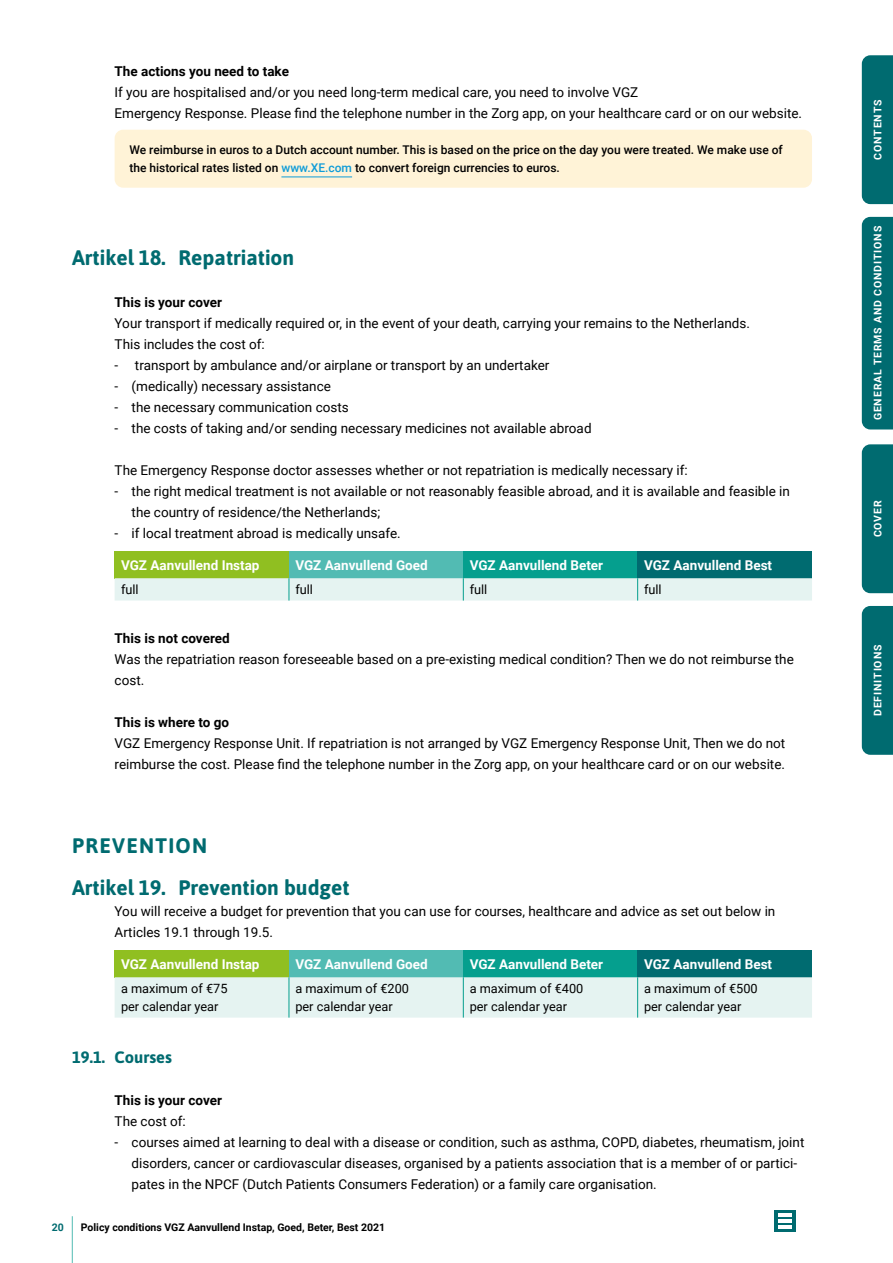
<style>
.page{position:relative;width:893px;height:1263px;background:#fff}
.page>*{position:absolute;margin:0;border:0;box-sizing:border-box;transform-origin:0 0}
.t1{font:700 21px/42px "Asap";color:#006b70}
.t2{font:700 16.5px "Asap";color:#006b70}
.t3{font:13.5px/21px "Roboto";color:#000}
.t4{font:700 13.5px "Roboto";color:#fff}
.t5{font:700 13.5px "Roboto";color:#000}
.t6{font:12.75px/18px "Roboto";color:#000}
.t7{font:500 12px/18px "Roboto";color:#000}
.t8{font:700 10.5px "Roboto";color:#000}
.t9{font:700 10.5px "Roboto";letter-spacing:.085em;color:#fff}
.t10{font:700 10.5px "Roboto";color:#006b70}
.s1{color:#0f9cd8}
</style>
<div class="page">
<hr style="left:72px;top:1216px;width:1px;height:47px;background:#52bbb3">
<svg style="left:774px;top:1210px;width:21px;height:22px"></svg>
<svg style="left:778px;top:1214px;width:13px;height:14px"></svg>
<div style="left:115px;top:551px;width:174px;height:27px;background:#90bf21"></div>
<div style="left:289px;top:551px;width:174px;height:27px;background:#52bbb3"></div>
<div style="left:463px;top:551px;width:175px;height:27px;background:#059f8e"></div>
<div style="left:638px;top:551px;width:174px;height:27px;background:#006b70"></div>
<div style="left:115px;top:578px;width:697px;height:22px;background:#e5f3f1"></div>
<div style="left:115px;top:950px;width:174px;height:27px;background:#90bf21"></div>
<div style="left:289px;top:950px;width:174px;height:27px;background:#52bbb3"></div>
<div style="left:463px;top:950px;width:175px;height:27px;background:#059f8e"></div>
<div style="left:638px;top:950px;width:174px;height:27px;background:#006b70"></div>
<div style="left:115px;top:977px;width:697px;height:40px;background:#e5f3f1"></div>
<hr style="left:463px;top:977px;width:1px;height:40px;background:#059f8e">
<hr style="left:289px;top:977px;width:1px;height:40px;background:#059f8e">
<hr style="left:637px;top:977px;width:1px;height:40px;background:#059f8e">
<div style="left:115px;top:130px;width:697px;height:58px;background:#fff3d7;border-radius:9px"></div>
<hr style="left:281px;top:177px;width:71px;height:1px;background:#0f9cd8">
<div style="left:862px;top:606px;width:31px;height:149px;background:#006b70"></div>
<div style="left:862px;top:217px;width:31px;height:212px;background:#006b70"></div>
<div style="left:862px;top:444px;width:31px;height:149px;background:#006b70"></div>
<div style="left:862px;top:55px;width:31px;height:149px;background:#006b70"></div>
<p class="t5" style="left:115px;top:62px;width:176px">The actions you need to take</p>
<p class="t3" style="left:115px;top:81px;width:689px">If you are hospitalised and/or you need long-term medical care, you need to involve VGZ<br>Emergency Response. Please find the telephone number in the Zorg app, on your healthcare card or on our website.</p>
<p class="t7" style="left:129px;top:141px;width:655px">We reimburse in euros to a Dutch account number. This is based on the price on the day you were treated. We make use of the historical rates listed on <span class="s1">www.XE.com</span> to convert foreign currencies to euros.</p>
<h1 class="t1" style="left:72px;top:236px;width:224px">Artikel 18. Repatriation</h1>
<p class="t5" style="left:115px;top:293px;width:109px">This is your cover</p>
<p class="t3" style="left:115px;top:312px;width:637px">Your transport if medically required or, in the event of your death, carrying your remains to the Netherlands.<br>This includes the cost of:</p>
<p class="t3" style="left:115px;top:354px;width:436px">- transport by ambulance and/or airplane or transport by an undertaker</p>
<p class="t3" style="left:115px;top:376px;width:218px">- (medically) necessary assistance</p>
<p class="t3" style="left:115px;top:397px;width:236px">- the necessary communication costs</p>
<p class="t3" style="left:115px;top:418px;width:478px">- the costs of taking and/or sending necessary medicines not available abroad</p>
<p class="t3" style="left:115px;top:460px;width:575px">The Emergency Response doctor assesses whether or not repatriation is medically necessary if:</p>
<p class="t3" style="left:132px;top:481px;width:660px;text-indent:-17px">- the right medical treatment is not available or not reasonably feasible abroad, and it is available and feasible in the country of residence/the Netherlands;</p>
<p class="t3" style="left:115px;top:523px;width:288px">- if local treatment abroad is medically unsafe.</p>
<p class="t4" style="left:121px;top:555px;width:140px">VGZ Aanvullend Instap</p>
<p class="t4" style="left:295px;top:555px;width:134px">VGZ Aanvullend Goed</p>
<p class="t4" style="left:470px;top:555px;width:135px">VGZ Aanvullend Beter</p>
<p class="t4" style="left:644px;top:555px;width:130px">VGZ Aanvullend Best</p>
<p class="t6" style="left:121px;top:580px;width:19px">full</p>
<p class="t6" style="left:295px;top:580px;width:19px">full</p>
<p class="t6" style="left:470px;top:580px;width:19px">full</p>
<p class="t6" style="left:644px;top:580px;width:19px">full</p>
<p class="t5" style="left:115px;top:629px;width:117px">This is not covered</p>
<p class="t3" style="left:115px;top:648px;width:681px">Was the repatriation reason foreseeable based on a pre-existing medical condition? Then we do not reimburse the cost.</p>
<p class="t5" style="left:115px;top:713px;width:116px">This is where to go</p>
<p class="t3" style="left:115px;top:732px;width:672px">VGZ Emergency Response Unit. If repatriation is not arranged by VGZ Emergency Response Unit, Then we do not reimburse the cost. Please find the telephone number in the Zorg app, on your healthcare card or on our website.</p>
<h1 class="t1" style="left:72px;top:824px;width:279px">PREVENTION<br>Artikel 19. Prevention budget</h1>
<p class="t3" style="left:115px;top:900px;width:662px">You will receive a budget for prevention that you can use for courses, healthcare and advice as set out below in<br>Articles 19.1 through 19.5.</p>
<p class="t4" style="left:121px;top:954px;width:140px">VGZ Aanvullend Instap</p>
<p class="t4" style="left:295px;top:954px;width:134px">VGZ Aanvullend Goed</p>
<p class="t4" style="left:470px;top:954px;width:135px">VGZ Aanvullend Beter</p>
<p class="t4" style="left:644px;top:954px;width:130px">VGZ Aanvullend Best</p>
<p class="t6" style="left:121px;top:979px;width:108px">a maximum of €75 per calendar year</p>
<p class="t6" style="left:295px;top:979px;width:115px">a maximum of €200 per calendar year</p>
<p class="t6" style="left:470px;top:979px;width:115px">a maximum of €400 per calendar year</p>
<p class="t6" style="left:644px;top:979px;width:115px">a maximum of €500 per calendar year</p>
<p class="t2" style="left:72px;top:1046px;width:101px">19.1. Courses</p>
<p class="t5" style="left:115px;top:1091px;width:109px">This is your cover</p>
<p class="t3" style="left:115px;top:1110px;width:73px">The cost of:</p>
<p class="t3" style="left:132px;top:1131px;width:674px;text-indent:-17px">- courses aimed at learning to deal with a disease or condition, such as asthma, COPD, diabetes, rheumatism, joint disorders, cancer or cardiovascular diseases, organised by a patients association that is a member of or partici&shy;pates in the NPCF (Dutch Patients Consumers Federation) or a family care organisation.</p>
<p class="t10" style="left:52px;top:1220px;width:14px">20</p>
<p class="t8" style="left:81px;top:1220px;width:306px">Policy conditions VGZ Aanvullend Instap, Goed, Beter, Best 2021</p>
<p class="t9" style="left:870px;top:160px;width:62px;rotate:-90deg">CONTENTS</p>
<p class="t9" style="left:870px;top:420px;width:196px;rotate:-90deg">GENERAL TERMS AND CONDITIONS</p>
<p class="t9" style="left:870px;top:537px;width:39px;rotate:-90deg">COVER</p>
<p class="t9" style="left:870px;top:716px;width:73px;rotate:-90deg">DEFINITIONS</p>
</div>
